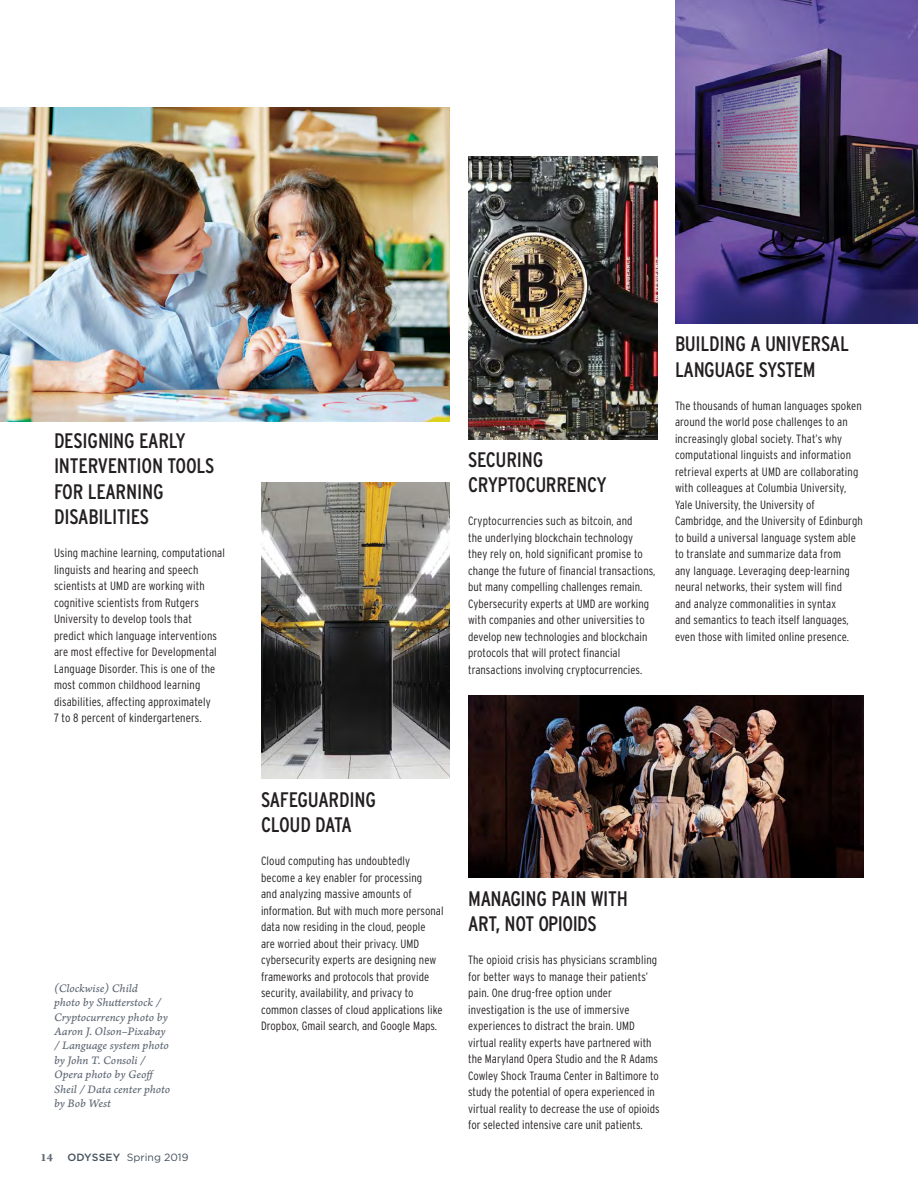
<style>
.page{position:relative;width:918px;height:1188px;background:#fff}
.page>*{position:absolute;margin:0;border:0;box-sizing:border-box;transform-origin:0 0}
.Interstate-Condensed{font:condensed 21px/25.5px "Interstate";letter-spacing:-.01em;color:#231f20}
.Interstate-Condensed-2{font:300 condensed 12px/16.5px "Interstate";letter-spacing:.005em;color:#231f20}
.Photo_Credits-Footer{font:12px/14.4px "Arno Pro Italic Caption";letter-spacing:-.005em;color:#5f6874}
.t1{font:10.5px "Gotham";color:#44515c}
.s1{font-family:"Arno Pro Bold Sm Text";font-size:12px;color:#5f6874}
.s2{font-weight:500}
</style>
<div class="page">
<img style="left:261px;top:483px;width:189px;height:296px">
<img style="left:675px;top:0;width:243px;height:323px">
<img style="left:0;top:107px;width:450px;height:314px">
<img style="left:468px;top:156px;width:189px;height:284px">
<img style="left:468px;top:695px;width:396px;height:182px">
<p class="Interstate-Condensed" style="left:54px;top:428px;width:162px">DESIGNING EARLY<br>INTERVENTION TOOLS<br>FOR LEARNING<br>DISABILITIES</p>
<p class="Interstate-Condensed-2" style="left:54px;top:545px;width:173px">Using machine learning, computational linguists and hearing and speech scientists at UMD are working with cognitive scientists from Rutgers University to develop tools that predict which language interventions are most effective for Developmental Language Disorder. This is one of the most common childhood learning disabilities, affecting approximately<br>7 to 8 percent of kindergarteners.</p>
<p class="Photo_Credits-Footer" style="left:54px;top:981px;width:118px">(Clockwise) Child<br>photo by Shutterstock /<br>Cryptocurrency photo by<br>Aaron J. Olson–Pixabay / Language system photo by John T. Consoli /<br>Opera photo by Geoff<br>Sheil / Data center photo by Bob West</p>
<p class="t1" style="left:40px;top:1151px;width:150px"><span class="s1">14</span> <span class="s2">ODYSSEY</span> Spring 2019</p>
<p class="Interstate-Condensed" style="left:468px;top:446px;width:140px">SECURING<br>CRYPTOCURRENCY</p>
<p class="Interstate-Condensed-2" style="left:468px;top:513px;width:189px">Cryptocurrencies such as bitcoin, and<br>the underlying blockchain technology they rely on, hold significant promise to change the future of financial transactions, but many compelling challenges remain.<br>Cybersecurity experts at UMD are working with companies and other universities to develop new technologies and blockchain protocols that will protect financial transactions involving cryptocurrencies.</p>
<p class="Interstate-Condensed" style="left:675px;top:331px;width:175px">BUILDING A UNIVERSAL<br>LANGUAGE SYSTEM</p>
<p class="Interstate-Condensed-2" style="left:675px;top:397px;width:189px">The thousands of human languages spoken around the world pose challenges to an increasingly global society. That’s why computational linguists and information retrieval experts at UMD are collaborating with colleagues at Columbia University, Yale University, the University of Cambridge, and the University of Edinburgh to build a universal language system able to translate and summarize data from<br>any language. Leveraging deep-learning neural networks, their system will find<br>and analyze commonalities in syntax<br>and semantics to teach itself languages, even those with limited online presence.</p>
<p class="Interstate-Condensed" style="left:261px;top:787px;width:117px">SAFEGUARDING<br>CLOUD DATA</p>
<p class="Interstate-Condensed-2" style="left:261px;top:853px;width:184px">Cloud computing has undoubtedly become a key enabler for processing<br>and analyzing massive amounts of information. But with much more personal data now residing in the cloud, people<br>are worried about their privacy. UMD cybersecurity experts are designing new frameworks and protocols that provide security, availability, and privacy to common classes of cloud applications like Dropbox, Gmail search, and Google Maps.</p>
<p class="Interstate-Condensed" style="left:468px;top:885px;width:161px">MANAGING PAIN WITH<br>ART, NOT OPIOIDS</p>
<p class="Interstate-Condensed-2" style="left:468px;top:951px;width:193px">The opioid crisis has physicians scrambling for better ways to manage their patients’ pain. One drug-free option under investigation is the use of immersive experiences to distract the brain. UMD virtual reality experts have partnered with the Maryland Opera Studio and the R Adams Cowley Shock Trauma Center in Baltimore to study the potential of opera experienced in virtual reality to decrease the use of opioids for selected intensive care unit patients.</p>
</div>
